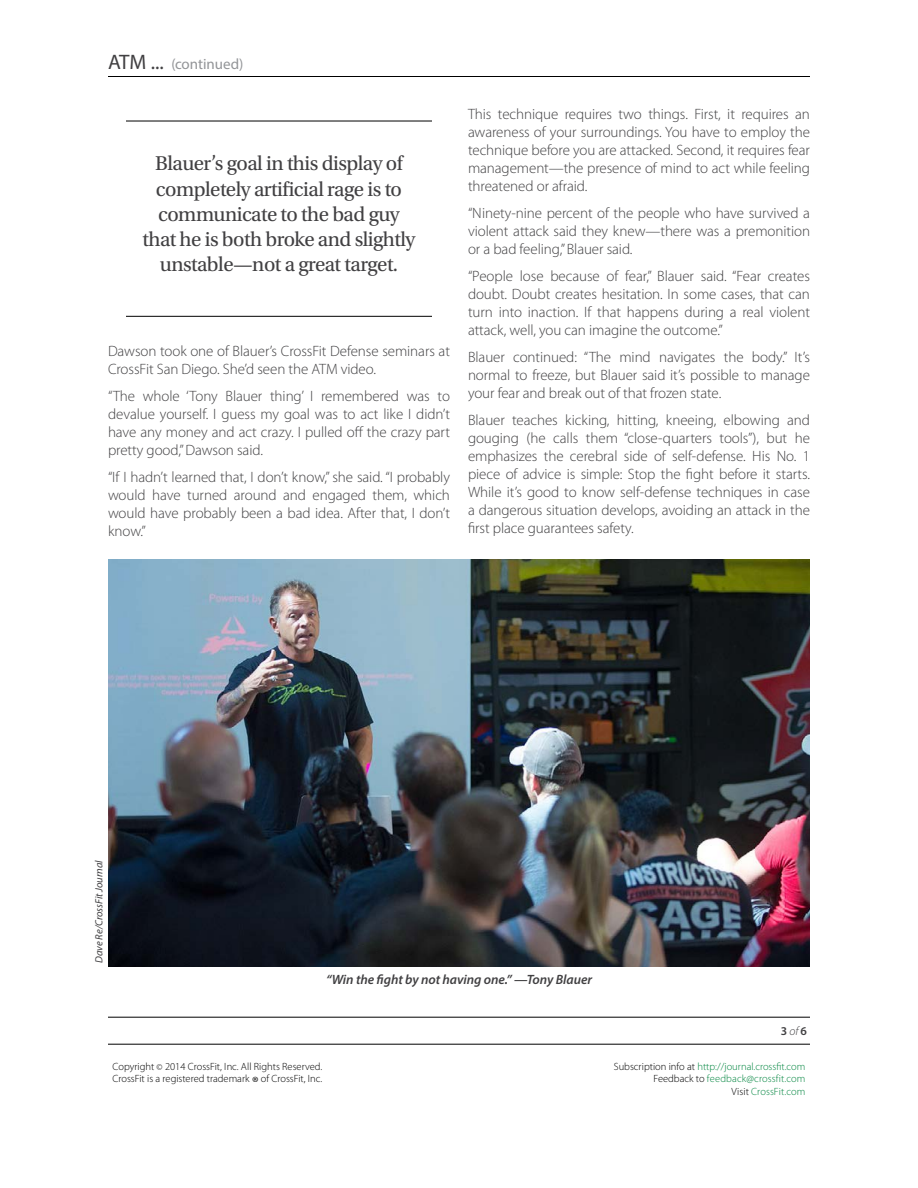
<style>
.page{position:relative;width:918px;height:1188px;background:#fff}
.page>*{position:absolute;margin:0;border:0;box-sizing:border-box;transform-origin:0 0}
.t1{font:21px/25.2px "Utopia Std";letter-spacing:-.025em;color:#414042;text-align:center}
.t2{font:300 15px/18px "Myriad Pro";letter-spacing:-.005em;color:#414042;text-align:justify}
.t3{font:15px "Myriad Pro";letter-spacing:-.005em;color:#939598}
.t4{font:italic 600 13.5px "Myriad Pro";letter-spacing:-.005em;color:#414042}
.t5{font:600 12px "Myriad Pro";color:#414042}
.t6{font:300 10.5px/12.6px "Myriad Pro";color:#00853f;text-align:right}
.t7{font:300 10.5px/12px "Myriad Pro";color:#000}
.t8{font:italic 10.5px "Myriad Pro";letter-spacing:-.005em;color:#414042}
.s1{font-size:21px;color:#414042}
.s2{font-weight:300;font-style:italic}
.s3{font-size:9px}
.s4{font-size:16.5px}
.s5{color:#000}
</style>
<div class="page">
<hr style="left:108px;top:76px;width:702px;height:1px;background:#000">
<hr style="left:108px;top:1017px;width:702px;height:1px;background:#000">
<hr style="left:108px;top:1044px;width:702px;height:1px;background:#000">
<img style="left:108px;top:560px;width:702px;height:407px">
<hr style="left:126px;top:121px;width:306px;height:1px;background:#000">
<hr style="left:126px;top:316px;width:306px;height:1px;background:#000">
<p class="t3" style="left:108px;top:55px;width:137px"><span class="s1">ATM ...</span> (continued)</p>
<h1 class="t1" style="left:143px;top:151px;width:274px">Blauer’s goal in this display of completely artificial rage is to communicate to the bad guy that he is both broke and slightly unstable—not a great target.</h1>
<p class="t2" style="left:108px;top:342px;width:343px">Dawson took one of Blauer’s CrossFit Defense seminars at<br>CrossFit San Diego. She’d seen the ATM video.</p>
<p class="t2" style="left:108px;top:387px;width:344px">“The whole ‘Tony Blauer thing’ I remembered was to devalue yourself. I guess my goal was to act like I didn’t have any money and act crazy. I pulled off the crazy part pretty good,” Dawson said.</p>
<p class="t2" style="left:108px;top:468px;width:344px">“If I hadn’t learned that, I don’t know,” she said. “I probably would have turned around and engaged them, which would have probably been a bad idea. After that, I don’t know.”</p>
<p class="t2" style="left:468px;top:105px;width:344px">This technique requires two things. First, it requires an awareness of your surroundings. You have to employ the technique before you are attacked. Second, it requires fear management—the presence of mind to act while feeling threatened or afraid.</p>
<p class="t2" style="left:468px;top:204px;width:344px">“Ninety-nine percent of the people who have survived a violent attack said they knew—there was a premonition or a bad feeling,” Blauer said.</p>
<p class="t2" style="left:468px;top:267px;width:344px">“People lose because of fear,” Blauer said. “Fear creates doubt. Doubt creates hesitation. In some cases, that can turn into inaction. If that happens during a real violent attack, well, you can imagine the outcome.”</p>
<p class="t2" style="left:468px;top:348px;width:344px">Blauer continued: “The mind navigates the body.” It’s normal to freeze, but Blauer said it’s possible to manage your fear and break out of that frozen state.</p>
<p class="t2" style="left:468px;top:411px;width:344px">Blauer teaches kicking, hitting, kneeing, elbowing and gouging (he calls them “close-quarters tools”), but he emphasizes the cerebral side of self-defense. His No. 1 piece of advice is simple: Stop the fight before it starts.<br>While it’s good to know self-defense techniques in case a dangerous situation develops, avoiding an attack in the first place guarantees safety.</p>
<p class="t8" style="left:92px;top:963px;width:104px;rotate:-90deg">Dave Re/CrossFit Journal</p>
<p class="t4" style="left:326px;top:970px;width:268px">“Win the fight by not having one.” —Tony Blauer</p>
<p class="t5" style="left:781px;top:1023px;width:28px">3 <span class="s2">of</span> 6</p>
<p class="t7" style="left:112px;top:1061px;width:211px">Copyright <span class="s3">©</span> 2014 CrossFit, Inc. All Rights Reserved.<br>CrossFit is a registered trademark <span class="s4">®</span> of CrossFit, Inc.</p>
<p class="t6" style="left:614px;top:1060px;width:193px"><span class="s5">Subscription info at</span> http://journal.crossfit.com<br><span class="s5">Feedback to</span> feedback@crossfit.com<br><span class="s5">Visit</span> CrossFit.com</p>
</div>
